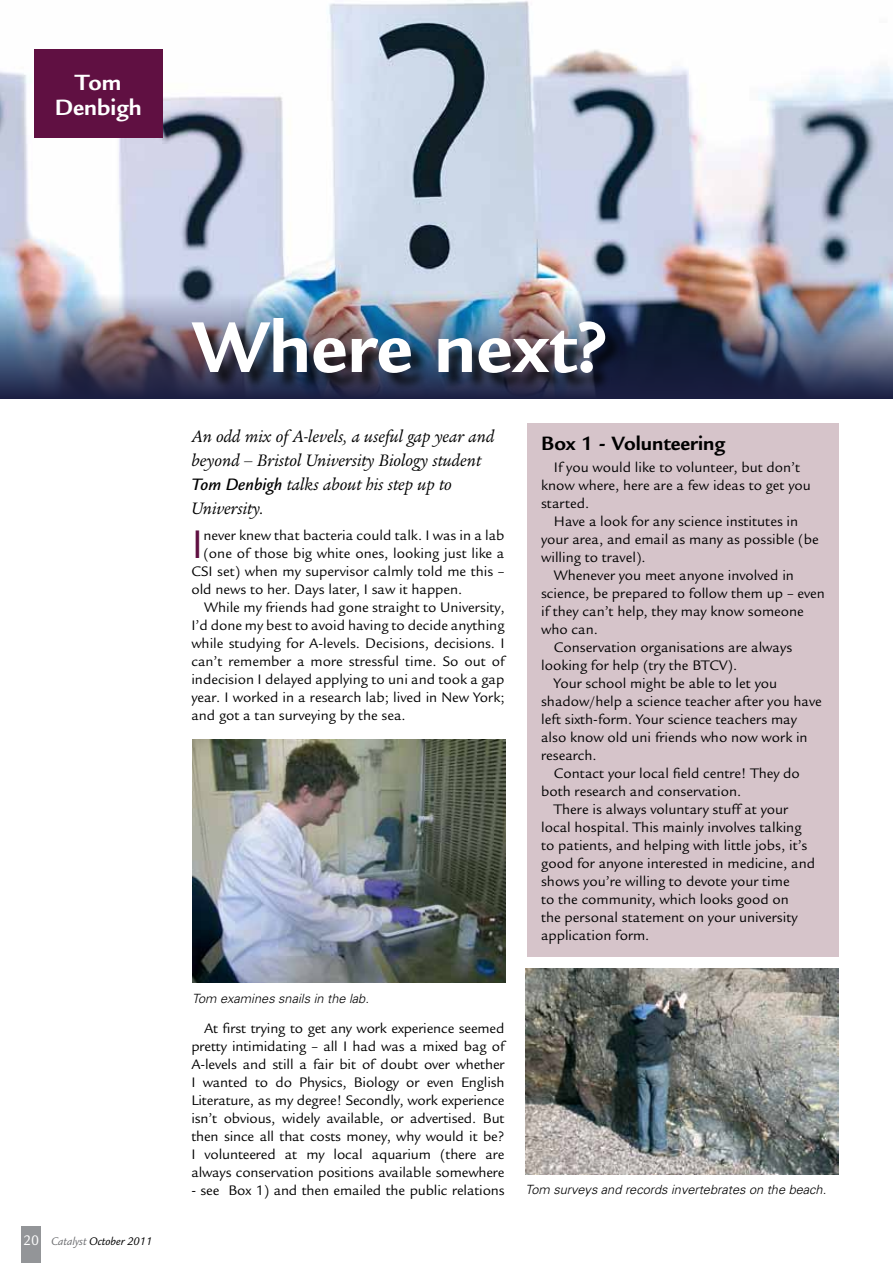
<style>
.page{position:relative;width:893px;height:1263px;background:#fff}
.page>*{position:absolute;margin:0;border:0;box-sizing:border-box;transform-origin:0 0}
.t1{font:700 78.3px "Legacy Sans";color:#fff}
.t2{font:43.35px "Legacy Sans";color:#601042}
.t3{font:700 24px/25.5px "Legacy Sans";color:#fff;text-align:center}
.t4{font:700 21px "Legacy Sans";color:#000}
.t5{font:italic 18px/24px "Legacy Ser ITC";color:#000}
.t6{font:15px/18px "Legacy Sans";color:#000}
.t7{font:italic 300 12.75px "Univers";color:#000}
.t8{font:italic 12px "Legacy Sans";color:#000}
.s1{font-style:normal;font-size:15px;color:#fff}
.s2{color:#6d6e71}
.s3{font-family:"Legacy Sans";font-weight:500}
</style>
<div class="page">
<img style="left:0;top:1px;width:893px;height:293px">
<div style="left:21px;top:1226px;width:20px;height:37px;background:#939598"></div>
<div style="left:34px;top:49px;width:129px;height:88px;background:#601042"></div>
<div style="left:527px;top:423px;width:311px;height:533px;background:#d6c4ca"></div>
<img style="left:526px;top:968px;width:313px;height:206px">
<img style="left:192px;top:739px;width:313px;height:243px">
<img style="left:0;top:294px;width:893px;height:105px">
<div style="left:193px;top:321px;width:430px;height:71px;background:#000;opacity:.75"></div>
<h3 class="t3" style="left:55px;top:69px;width:88px">Tom<br>Denbigh</h3>
<p class="t8" style="left:23px;top:1235px;width:131px"><span class="s1">20</span> <span class="s2">Catalyst</span> October 2011</p>
<h1 class="t1" style="left:192px;top:302px;width:417px">Where next?</h1>
<p class="t5" style="left:191px;top:424px;width:305px">An odd mix of A-levels, a useful gap year and beyond – Bristol University Biology student <span class="s3">Tom Denbigh</span> talks about his step up to University.</p>
<h2 class="t2" style="left:191px;top:520px;width:14px">I</h2>
<p class="t6" style="left:203px;top:527px;width:303px">never knew that bacteria could talk. I was in a lab</p>
<p class="t6" style="left:203px;top:545px;width:303px">(one of those big white ones, looking just like a</p>
<p class="t6" style="left:191px;top:563px;width:315px">CSI set) when my supervisor calmly told me this –</p>
<p class="t6" style="left:191px;top:581px;width:272px">old news to her. Days later, I saw it happen.</p>
<p class="t6" style="left:204px;top:599px;width:302px">While my friends had gone straight to University,</p>
<p class="t6" style="left:191px;top:617px;width:315px">I’d done my best to avoid having to decide anything</p>
<p class="t6" style="left:191px;top:635px;width:315px">while studying for A-levels. Decisions, decisions. I</p>
<p class="t6" style="left:191px;top:653px;width:315px">can’t remember a more stressful time. So out of</p>
<p class="t6" style="left:191px;top:671px;width:315px">indecision I delayed applying to uni and took a gap</p>
<p class="t6" style="left:191px;top:689px;width:315px">year. I worked in a research lab; lived in New York;</p>
<p class="t6" style="left:191px;top:707px;width:216px">and got a tan surveying by the sea.</p>
<p class="t7" style="left:192px;top:991px;width:178px">Tom examines snails in the lab.</p>
<p class="t6" style="left:191px;top:1019px;width:315px;text-align:justify;text-indent:13px">At first trying to get any work experience seemed pretty intimidating – all I had was a mixed bag of A-levels and still a fair bit of doubt over whether I wanted to do Physics, Biology or even English Literature, as my degree! Secondly, work experience isn’t obvious, widely available, or advertised. But then since all that costs money, why would it be?<br>I volunteered at my local aquarium (there are always conservation positions available somewhere</p>
<p class="t6" style="left:191px;top:1181px;width:315px">- see Box 1) and then emailed the public relations</p>
<h3 class="t4" style="left:541px;top:431px;width:186px">Box 1 - Volunteering</h3>
<p class="t6" style="left:541px;top:458px;width:271px;text-indent:13px">If you would like to volunteer, but don’t know where, here are a few ideas to get you started.</p>
<p class="t6" style="left:554px;top:512px;width:246px">Have a look for any science institutes in</p>
<p class="t6" style="left:541px;top:530px;width:279px">your area, and email as many as possible (be</p>
<p class="t6" style="left:541px;top:548px;width:106px">willing to travel).</p>
<p class="t6" style="left:554px;top:566px;width:242px">Whenever you meet anyone involved in</p>
<p class="t6" style="left:541px;top:584px;width:285px">science, be prepared to follow them up – even</p>
<p class="t6" style="left:541px;top:602px;width:264px">if they can’t help, they may know someone</p>
<p class="t6" style="left:541px;top:620px;width:58px">who can.</p>
<p class="t6" style="left:554px;top:638px;width:240px">Conservation organisations are always</p>
<p class="t6" style="left:541px;top:656px;width:198px">looking for help (try the BTCV).</p>
<p class="t6" style="left:554px;top:674px;width:225px">Your school might be able to let you</p>
<p class="t6" style="left:541px;top:692px;width:282px">shadow/help a science teacher after you have</p>
<p class="t6" style="left:541px;top:710px;width:257px">left sixth-form. Your science teachers may</p>
<p class="t6" style="left:541px;top:728px;width:268px">also know old uni friends who now work in</p>
<p class="t6" style="left:541px;top:746px;width:57px">research.</p>
<p class="t6" style="left:554px;top:764px;width:248px">Contact your local field centre! They do</p>
<p class="t6" style="left:541px;top:782px;width:202px">both research and conservation.</p>
<p class="t6" style="left:554px;top:800px;width:236px">There is always voluntary stuff at your</p>
<p class="t6" style="left:541px;top:818px;width:262px">local hospital. This mainly involves talking</p>
<p class="t6" style="left:541px;top:836px;width:268px">to patients, and helping with little jobs, it’s</p>
<p class="t6" style="left:541px;top:854px;width:275px">good for anyone interested in medicine, and</p>
<p class="t6" style="left:541px;top:872px;width:250px">shows you’re willing to devote your time</p>
<p class="t6" style="left:541px;top:890px;width:249px">to the community, which looks good on</p>
<p class="t6" style="left:541px;top:908px;width:258px">the personal statement on your university</p>
<p class="t6" style="left:541px;top:926px;width:110px">application form.</p>
<p class="t7" style="left:526px;top:1181px;width:302px">Tom surveys and records invertebrates on the beach.</p>
</div>
